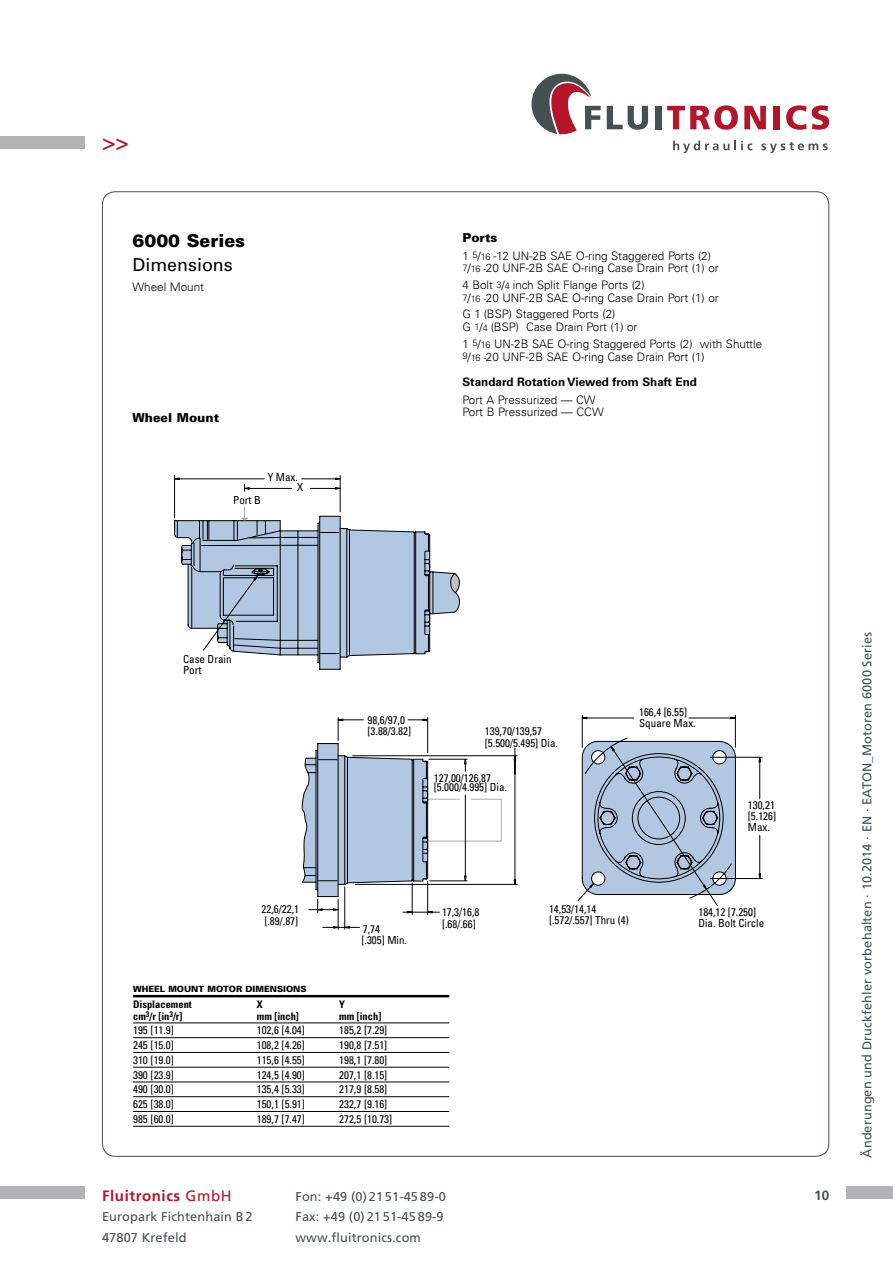
<style>
.page{position:relative;width:893px;height:1263px;background:#fff}
.page>*{position:absolute;margin:0;border:0;box-sizing:border-box;transform-origin:0 0}
.t1{font:22.5px "Frutiger LT Pro";color:#b5152b}
.t2{font:900 17.85px "Univers";color:#000}
.t3{font:17.85px "Univers";color:#000}
.t4{font:700 15px "Frutiger LT Pro";letter-spacing:.04em;color:#b5152b}
.t5{font:700 13.5px "Frutiger LT Pro";color:#445052}
.t6{font:12.75px/20.2px "Frutiger LT Pro";letter-spacing:.01em;color:#445052}
.t7{font:900 12.3px "Univers";color:#000}
.t8{font:300 11.7px/12.9px "Univers";color:#000}
.t9{font:700 11.7px "Univers";color:#000}
.t10{font:condensed 11.1px/11.1px "Univers";color:#000}
.t11{font:700 condensed 10.5px "Univers";color:#000}
.t12{font:900 8.55px "Univers";color:#000}
.s1{font-size:9.3px}
.s2{font-weight:400}
</style>
<div class="page">
<div style="left:846px;top:1186px;width:47px;height:13px;background:#b1b3b4"></div>
<svg style="left:673px;top:141px;width:79px;height:12px"></svg>
<svg style="left:761px;top:142px;width:67px;height:11px"></svg>
<svg style="left:607px;top:106px;width:41px;height:24px"></svg>
<div style="left:655px;top:106px;width:7px;height:23px;background:#445052"></div>
<svg style="left:531px;top:74px;width:70px;height:60px"></svg>
<svg style="left:667px;top:105px;width:71px;height:25px"></svg>
<svg style="left:744px;top:106px;width:22px;height:23px"></svg>
<div style="left:773px;top:106px;width:7px;height:23px;background:#b5152b"></div>
<svg style="left:786px;top:105px;width:43px;height:25px"></svg>
<div style="left:0;top:1186px;width:85px;height:13px;background:#b1b3b4"></div>
<div style="left:0;top:136px;width:85px;height:13px;background:#b1b3b4"></div>
<hr style="left:302px;top:478px;width:38px;height:1px;background:#000">
<hr style="left:175px;top:478px;width:89px;height:1px;background:#000">
<hr style="left:310px;top:488px;width:30px;height:1px;background:#000">
<hr style="left:245px;top:488px;width:47px;height:1px;background:#000">
<hr style="left:340px;top:475px;width:1px;height:37px;background:#000">
<hr style="left:174px;top:475px;width:1px;height:42px;background:#000">
<svg style="left:244px;top:484px;width:6px;height:7px"></svg>
<svg style="left:335px;top:477px;width:6px;height:3px"></svg>
<svg style="left:335px;top:487px;width:6px;height:3px"></svg>
<hr style="left:323px;top:927px;width:37px;height:1px;background:#000">
<hr style="left:338px;top:899px;width:1px;height:30px;background:#000">
<hr style="left:344px;top:887px;width:1px;height:42px;background:#000">
<svg style="left:333px;top:926px;width:17px;height:3px"></svg>
<hr style="left:515px;top:748px;width:1px;height:136px;background:#000">
<hr style="left:355px;top:884px;width:162px;height:1px;background:#000">
<hr style="left:353px;top:755px;width:164px;height:1px;background:#000">
<svg style="left:513px;top:755px;width:3px;height:19px"></svg>
<svg style="left:577px;top:715px;width:186px;height:191px"></svg>
<svg style="left:175px;top:507px;width:327px;height:407px"></svg>
<hr style="left:133px;top:995px;width:316px;height:2px;background:#000">
<hr style="left:133px;top:1022px;width:316px;height:1px;background:#000">
<hr style="left:133px;top:1037px;width:316px;height:1px;background:#000">
<hr style="left:133px;top:1052px;width:316px;height:1px;background:#000">
<hr style="left:133px;top:1067px;width:316px;height:1px;background:#000">
<hr style="left:133px;top:1082px;width:316px;height:1px;background:#000">
<hr style="left:133px;top:1096px;width:316px;height:1px;background:#000">
<hr style="left:133px;top:1111px;width:316px;height:1px;background:#000">
<hr style="left:133px;top:1126px;width:316px;height:1px;background:#000">
<h1 class="t1" style="left:102px;top:129px;width:28px">&gt;&gt;</h1>
<h2 class="t2" style="left:133px;top:229px;width:114px">6000 Series</h2>
<h2 class="t3" style="left:133px;top:255px;width:102px">Dimensions</h2>
<p class="t8" style="left:133px;top:280px;width:73px">Wheel Mount</p>
<p class="t7" style="left:133px;top:410px;width:88px">Wheel Mount</p>
<p class="t10" style="left:268px;top:471px;width:32px">Y Max.</p>
<p class="t10" style="left:297px;top:481px;width:8px">X</p>
<p class="t10" style="left:233px;top:494px;width:29px">Port B</p>
<p class="t7" style="left:462px;top:230px;width:36px">Ports</p>
<p class="t8" style="left:462px;top:249px;width:258px">1 <span class="s1">5</span>/<span class="s1">16</span> -12 UN-2B SAE O-ring Staggered Ports (2)<br><span class="s1">7</span>/<span class="s1">16 -</span>20 UNF-2B SAE O-ring Case Drain Port (1) or</p>
<p class="t8" style="left:462px;top:278px;width:258px">4 Bolt <span class="s1">3</span>/<span class="s1">4</span> inch Split Flange Ports (2)<br><span class="s1">7</span>/<span class="s1">16 -</span>20 UNF-2B SAE O-ring Case Drain Port (1) or</p>
<p class="t8" style="left:462px;top:308px;width:176px">G 1 (BSP) Staggered Ports (2)<br>G <span class="s1">1</span>/<span class="s1">4</span> (BSP) Case Drain Port (1) or</p>
<p class="t8" style="left:462px;top:337px;width:301px">1 <span class="s1">5</span>/<span class="s1">16</span> UN-2B SAE O-ring Staggered Ports (2) with Shuttle<br><span class="s1">9</span>/<span class="s1">16 -</span>20 UNF-2B SAE O-ring Case Drain Port (1)</p>
<p class="t9" style="left:462px;top:375px;width:236px">Standard Rotation Viewed from Shaft End</p>
<p class="t8" style="left:462px;top:393px;width:135px">Port A Pressurized — CW</p>
<p class="t8" style="left:462px;top:406px;width:143px">Port B Pressurized — CCW</p>
<p class="t10" style="left:183px;top:653px;width:50px">Case Drain<br>Port</p>
<p class="t10" style="left:368px;top:714px;width:45px">98,6/97,0 [3.88/3.82]</p>
<p class="t10" style="left:485px;top:726px;width:75px">139,70/139,57 [5.500/5.495] Dia.</p>
<p class="t10" style="left:434px;top:772px;width:75px;line-height:9.9px">127,00/126,87 [5.000/4.995] Dia.</p>
<p class="t10" style="left:639px;top:706px;width:58px">166,4 [6.55]<br>Square Max.</p>
<p class="t10" style="left:748px;top:799px;width:30px;text-align:justify">130,21 [5.126] Max.</p>
<p class="t10" style="left:262px;top:902px;width:39px;line-height:12.3px">22,6/22,1 [.89/.87]</p>
<p class="t10" style="left:361px;top:924px;width:47px">7,74<br>[.305] Min.</p>
<p class="t12" style="left:133px;top:984px;width:175px">WHEEL MOUNT MOTOR DIMENSIONS</p>
<p class="t11" style="left:133px;top:998px;width:60px">Displacement</p>
<p class="t11" style="left:257px;top:998px;width:7px">X</p>
<p class="t11" style="left:339px;top:998px;width:7px">Y</p>
<p class="t11" style="left:133px;top:1009px;width:51px">cm<sup>3</sup>/r [in<sup>3</sup>/r]</p>
<p class="t11" style="left:257px;top:1009px;width:44px">mm [inch]</p>
<p class="t11" style="left:339px;top:1009px;width:44px">mm [inch]</p>
<p class="t10" style="left:133px;top:1025px;width:42px">195 [11.9]</p>
<p class="t10" style="left:257px;top:1025px;width:50px">102,6 [4.04]</p>
<p class="t10" style="left:339px;top:1025px;width:50px">185,2 [7.29]</p>
<p class="t10" style="left:133px;top:1039px;width:42px">245 [15.0]</p>
<p class="t10" style="left:257px;top:1039px;width:50px">108,2 [4.26]</p>
<p class="t10" style="left:339px;top:1039px;width:50px">190,8 [7.51]</p>
<p class="t10" style="left:133px;top:1054px;width:42px">310 [19.0]</p>
<p class="t10" style="left:257px;top:1054px;width:50px">115,6 [4.55]</p>
<p class="t10" style="left:339px;top:1054px;width:50px">198,1 [7.80]</p>
<p class="t10" style="left:133px;top:1069px;width:42px">390 [23.9]</p>
<p class="t10" style="left:257px;top:1069px;width:50px">124,5 [4.90]</p>
<p class="t10" style="left:339px;top:1069px;width:50px">207,1 [8.15]</p>
<p class="t10" style="left:133px;top:1084px;width:42px">490 [30.0]</p>
<p class="t10" style="left:257px;top:1084px;width:50px">135,4 [5.33]</p>
<p class="t10" style="left:339px;top:1084px;width:50px">217,9 [8.58]</p>
<p class="t10" style="left:133px;top:1098px;width:42px">625 [38.0]</p>
<p class="t10" style="left:257px;top:1098px;width:50px">150,1 [5.91]</p>
<p class="t10" style="left:339px;top:1098px;width:50px">232,7 [9.16]</p>
<p class="t10" style="left:133px;top:1113px;width:42px">985 [60.0]</p>
<p class="t10" style="left:257px;top:1113px;width:50px">189,7 [7.47]</p>
<p class="t10" style="left:339px;top:1113px;width:55px">272,5 [10.73]</p>
<p class="t10" style="left:442px;top:907px;width:39px">17,3/16,8 [.68/.66]</p>
<h3 class="t4" style="left:102px;top:1187px;width:131px">Fluitronics <span class="s2">GmbH</span></h3>
<p class="t6" style="left:102px;top:1207px;width:152px">Europark Fichtenhain B2<br>47807 Krefeld</p>
<p class="t6" style="left:296px;top:1187px;width:152px">Fon: +49 (0) 21 51-45 89-0<br>Fax: +49 (0) 21 51-45 89-9 www.fluitronics.com</p>
<p class="t10" style="left:549px;top:903px;width:81px">14,53/14,14 [.572/.557] Thru (4)</p>
<p class="t10" style="left:698px;top:907px;width:67px">184,12 [7.250]<br>Dia. Bolt Circle</p>
<p class="t5" style="left:814px;top:1187px;width:17px">10</p>
<p class="t6" style="left:857px;top:1158px;width:527px;rotate:-90deg">Änderungen und Druckfehler vorbehalten · 10.2014 · EN · EATON_Motoren 6000 Series</p>
</div>
